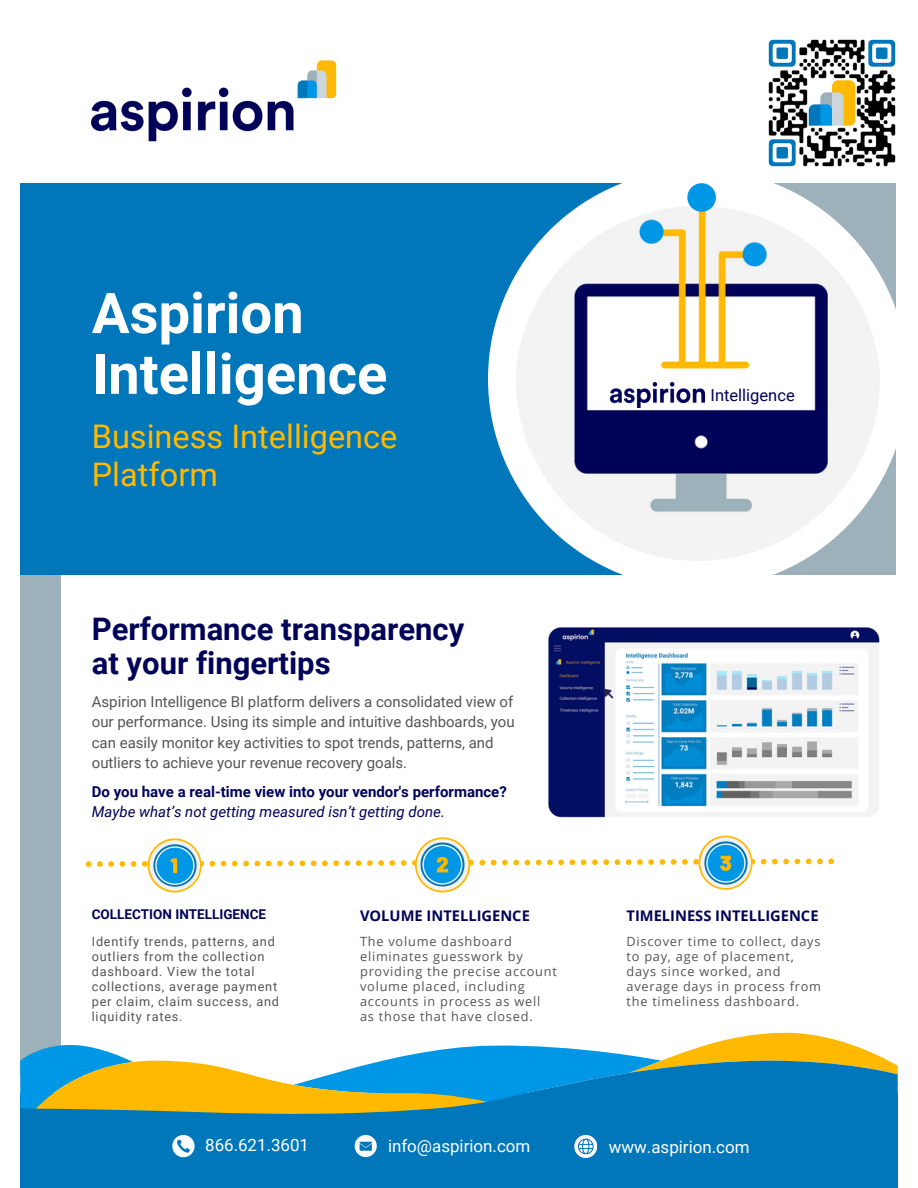
<style>
.page{position:relative;width:918px;height:1188px;background:#fff}
.page>*{position:absolute;margin:0;border:0;box-sizing:border-box;transform-origin:0 0}
.t1{font:700 56.25px/60.8px "Roboto";color:#fff}
.t2{font:32.55px "Roboto";color:#ffb900}
.t3{font:700 31.05px "Roboto";color:#000358}
.t4{font:16.95px "Roboto";color:#fff}
.t5{font:16.5px "Roboto";color:#000358}
.t6{font:15px/20.5px "Roboto";color:#545454}
.t7{font:700 15px/20.5px "Roboto";color:#000358}
.t8{font:700 14.7px "Open Sans";color:#000358}
.t9{font:700 13.5px "Roboto";color:#000358}
.t10{font:12.75px/14.9px "Open Sans";letter-spacing:.06em;color:#545454}
.t11{font:12.75px/14.9px "Roboto";letter-spacing:.06em;color:#545454}
.s1{font-weight:400;font-style:italic}
</style>
<div class="page">
<div style="left:20px;top:557px;width:41px;height:520px;background:#9cb1ba"></div>
<div style="left:20px;top:183px;width:659px;height:392px;background:#0076bb"></div>
<svg style="left:488px;top:183px;width:408px;height:392px"></svg>
<img style="left:516px;top:197px;width:364px;height:364px">
<div style="left:20px;top:1093px;width:878px;height:95px;background:#0076bb"></div>
<img style="left:90px;top:60px;width:247px;height:82px">
<svg style="left:20px;top:1033px;width:878px;height:81px"></svg>
<img style="left:610px;top:383px;width:95px;height:24px">
<div style="left:687px;top:183px;width:29px;height:29px;background:#0097e6;border-radius:50%"></div>
<svg style="left:86px;top:836px;width:748px;height:57px"></svg>
<img style="left:546px;top:624px;width:350px;height:197px;border-radius:16px">
<svg style="left:172px;top:1135px;width:23px;height:22px"></svg>
<svg style="left:355px;top:1135px;width:22px;height:22px"></svg>
<svg style="left:574px;top:1135px;width:23px;height:22px"></svg>
<img style="left:768px;top:39px;width:128px;height:128px">
<p class="t1" style="left:92px;top:284px;width:297px">Aspirion<br>Intelligence</p>
<p class="t2" style="left:92px;top:417px;width:307px">Business Intelligence</p>
<p class="t2" style="left:92px;top:456px;width:128px">Platform</p>
<p class="t3" style="left:92px;top:612px;width:374px">Performance transparency</p>
<p class="t3" style="left:92px;top:645px;width:240px">at your fingertips</p>
<p class="t6" style="left:92px;top:691px;width:424px">Aspirion Intelligence BI platform delivers a consolidated view of our performance. Using its simple and intuitive dashboards, you can easily monitor key activities to spot trends, patterns, and outliers to achieve your revenue recovery goals.</p>
<p class="t7" style="left:92px;top:781px;width:417px">Do you have a real-time view into your vendor's performance?<br><span class="s1">Maybe what’s not getting measured isn’t getting done.</span></p>
<p class="t9" style="left:92px;top:907px;width:176px">COLLECTION INTELLIGENCE</p>
<p class="t11" style="left:92px;top:935px;width:189px">Identify trends, patterns, and outliers from the collection dashboard. View the total collections, average payment per claim, claim success, and liquidity rates.</p>
<p class="t8" style="left:360px;top:905px;width:171px">VOLUME INTELLIGENCE</p>
<p class="t10" style="left:360px;top:934px;width:198px">The volume dashboard eliminates guesswork by providing the precise account volume placed, including accounts in process as well as those that have closed.</p>
<p class="t5" style="left:711px;top:386px;width:86px">Intelligence</p>
<p class="t8" style="left:627px;top:905px;width:194px">TIMELINESS INTELLIGENCE</p>
<p class="t10" style="left:627px;top:934px;width:196px">Discover time to collect, days to pay, age of placement, days since worked, and average days in process from the timeliness dashboard.</p>
<p class="t4" style="left:205px;top:1135px;width:105px">866.621.3601</p>
<p class="t4" style="left:388px;top:1136px;width:144px">info@aspirion.com</p>
<p class="t4" style="left:609px;top:1137px;width:142px">www.aspirion.com</p>
</div>
